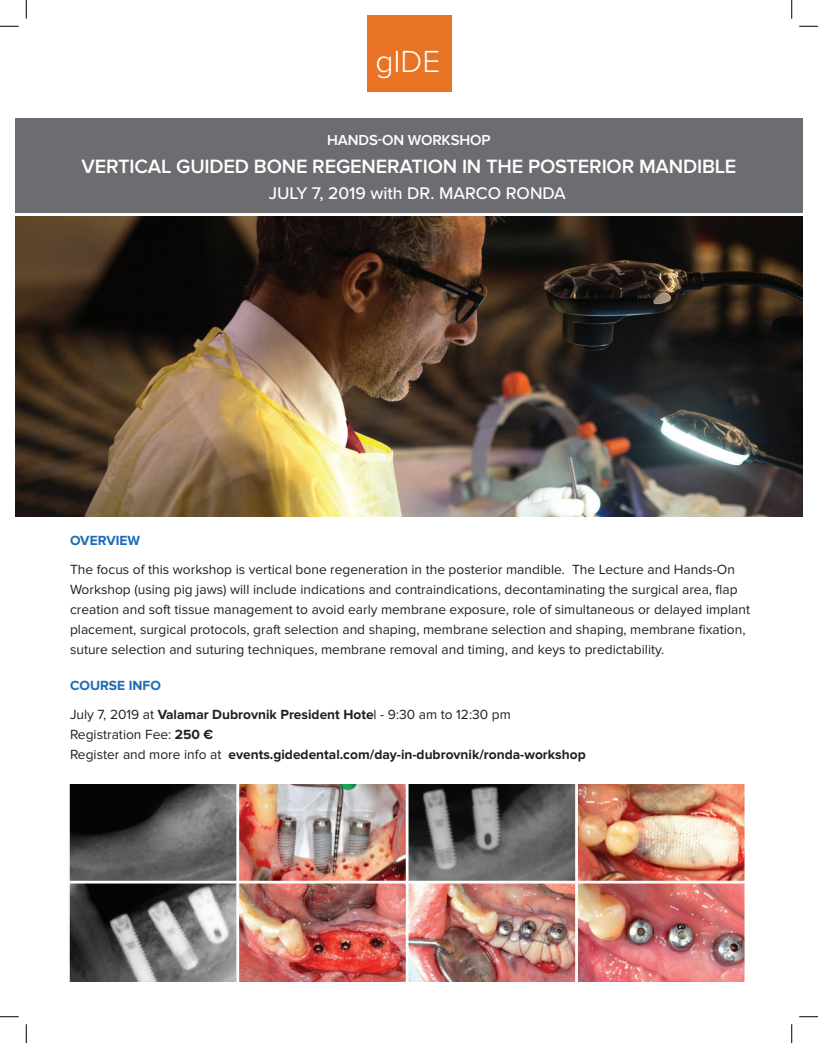
<style>
.page{position:relative;width:818px;height:1043px;background:#fff}
.page>*{position:absolute;margin:0;border:0;box-sizing:border-box;transform-origin:0 0}
.t1{font:300 31.62px "Proxima Nova";color:#fff}
.t2{font:600 20px "Proxima Nova";letter-spacing:-.01em;color:#fff}
.t3{font:500 17.5px "Proxima Nova";color:#fff}
.t4{font:600 15px "Proxima Nova";letter-spacing:-.01em;color:#fff}
.t5{font:13.75px/20px "Proxima Nova";color:#231f20}
.t6{font:700 13.75px "Proxima Nova";color:#231f20}
.t7{font:700 13.75px "Proxima Nova";color:#1c6cb6}
.s1{font-weight:700}
.s2{font-weight:400}
</style>
<div class="page">
<img style="left:15px;top:216px;width:787px;height:300px">
<div style="left:366px;top:15px;width:85px;height:76px;background:#e87324"></div>
<div style="left:15px;top:118px;width:787px;height:94px;background:#6c6d70"></div>
<img style="left:69px;top:784px;width:676px;height:197px">
<svg style="left:0;top:25px;width:19px;height:2px"></svg>
<svg style="left:799px;top:25px;width:19px;height:2px"></svg>
<svg style="left:0;top:1016px;width:19px;height:1px"></svg>
<svg style="left:799px;top:1016px;width:19px;height:1px"></svg>
<svg style="left:25px;top:0;width:2px;height:19px"></svg>
<svg style="left:25px;top:1024px;width:2px;height:18px"></svg>
<svg style="left:791px;top:0;width:1px;height:19px"></svg>
<svg style="left:791px;top:1024px;width:1px;height:18px"></svg>
<p class="t1" style="left:375px;top:43px;width:66px">gIDE</p>
<p class="t4" style="left:327px;top:131px;width:165px">HANDS-ON WORKSHOP</p>
<p class="t2" style="left:81px;top:155px;width:656px">VERTICAL GUIDED BONE REGENERATION IN THE POSTERIOR MANDIBLE</p>
<p class="t3" style="left:269px;top:180px;width:298px">JULY 7, 2019 with DR. MARCO RONDA</p>
<p class="t7" style="left:70px;top:532px;width:72px">OVERVIEW</p>
<p class="t5" style="left:70px;top:559px;width:681px">The focus of this workshop is vertical bone regeneration in the posterior mandible. The Lecture and Hands-On Workshop (using pig jaws) will include indications and contraindications, decontaminating the surgical area, flap creation and soft tissue management to avoid early membrane exposure, role of simultaneous or delayed implant placement, surgical protocols, graft selection and shaping, membrane selection and shaping, membrane fixation, suture selection and suturing techniques, membrane removal and timing, and keys to predictability.</p>
<p class="t7" style="left:70px;top:677px;width:92px">COURSE INFO</p>
<p class="t5" style="left:70px;top:704px;width:442px">July 7, 2019 at <span class="s1">Valamar Dubrovnik President Hote</span>l - 9:30 am to 12:30 pm</p>
<p class="t5" style="left:70px;top:724px;width:145px">Registration Fee: <span class="s1">250 €</span></p>
<p class="t6" style="left:70px;top:746px;width:517px"><span class="s2">Register and more info at</span> events.gidedental.com/day-in-dubrovnik/ronda-workshop</p>
</div>
